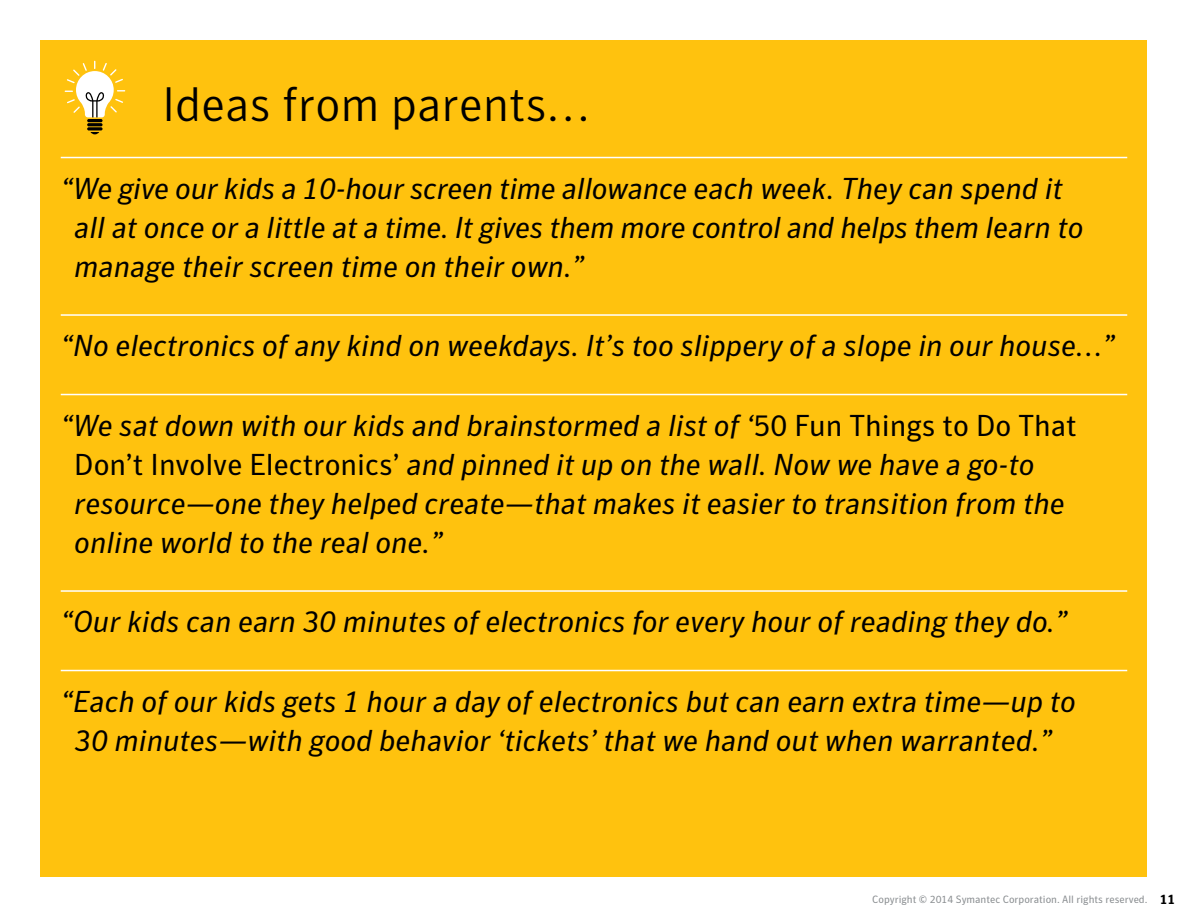
<style>
.page{position:relative;width:1188px;height:918px;background:#fff}
.page>*{position:absolute;margin:0;border:0;box-sizing:border-box;transform-origin:0 0}
.t1{font:300 48px "Symantec Sans";color:#000}
.t2{font:italic 30px/39px "Symantec Sans";color:#000}
.t3{font:10.5px "Symantec Sans";color:#898d90}
.s1{font-style:normal}
.s2{font-weight:700;font-size:13.5px;color:#000}
</style>
<div class="page">
<div style="left:40px;top:40px;width:1108px;height:838px;background:#ffc20e"></div>
<hr style="left:61px;top:157px;width:1066px;height:1px;background:#fff">
<hr style="left:61px;top:314px;width:1066px;height:2px;background:#fff">
<hr style="left:61px;top:394px;width:1066px;height:1px;background:#fff">
<hr style="left:61px;top:590px;width:1066px;height:2px;background:#fff">
<hr style="left:61px;top:670px;width:1066px;height:1px;background:#fff">
<hr style="left:87px;top:119px;width:16px;height:3px;background:#000;border-radius:2px">
<hr style="left:87px;top:123px;width:16px;height:3px;background:#000;border-radius:2px">
<hr style="left:87px;top:127px;width:16px;height:3px;background:#000;border-radius:2px">
<svg style="left:90px;top:132px;width:9px;height:2px"></svg>
<svg style="left:65px;top:61px;width:60px;height:56px"></svg>
<h1 class="t1" style="left:162px;top:76px;width:429px">Ideas from parents…</h1>
<p class="t2" style="left:74px;top:168px;width:1011px;text-indent:-14px">“We give our kids a 10-hour screen time allowance each week. They can spend it all at once or a little at a time. It gives them more control and helps them learn to manage their screen time on their own.”</p>
<p class="t2" style="left:61px;top:326px;width:1056px">“No electronics of any kind on weekdays. It’s too slippery of a slope in our house…”</p>
<p class="t2" style="left:74px;top:405px;width:1004px;text-indent:-14px">“We sat down with our kids and brainstormed a list of ‘<span class="s1">50 Fun Things to Do That Don’t Involve Electronics’</span> and pinned it up on the wall. Now we have a go-to resource—one they helped create—that makes it easier to transition from the online world to the real one.”</p>
<p class="t2" style="left:61px;top:602px;width:1008px">“Our kids can earn 30 minutes of electronics for every hour of reading they do.”</p>
<p class="t2" style="left:61px;top:681px;width:1017px;text-align:center">“Each of our kids gets 1 hour a day of electronics but can earn extra time—up to<br>30 minutes—with good behavior ‘tickets’ that we hand out when warranted.”</p>
<p class="t3" style="left:872px;top:893px;width:304px">Copyright © 2014 Symantec Corporation. All rights reserved. <span class="s2">11</span></p>
</div>
